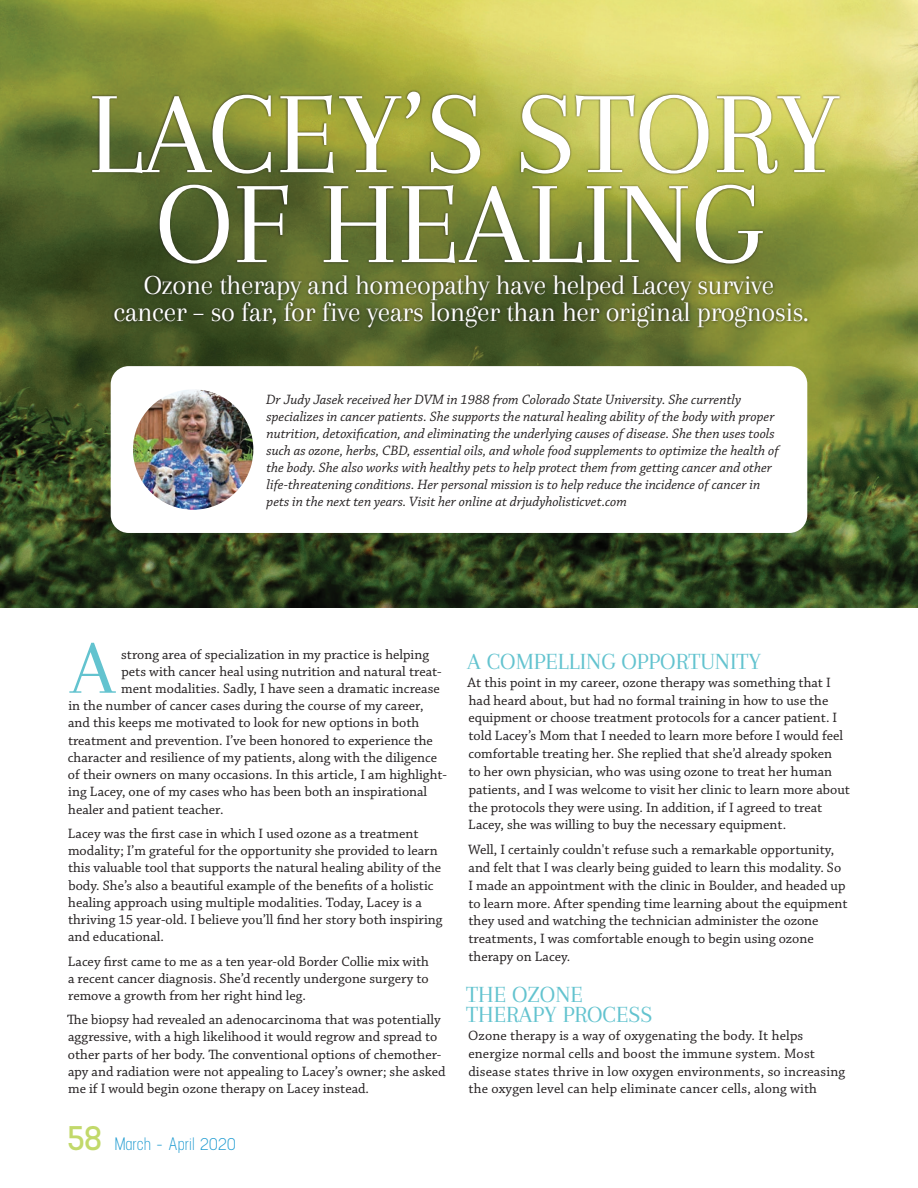
<style>
.page{position:relative;width:918px;height:1188px;background:#fff}
.page>*{position:absolute;margin:0;border:0;box-sizing:border-box;transform-origin:0 0}
.t1{font:120.6px "Arapey";color:#fff}
.t2{font:79.35px "Arapey";color:#63c3cf}
.t3{font:28.5px "Arapey";letter-spacing:-.02em;color:#fff}
.lacey_s{font:24px/20.2px "Arapey";color:#63c3cf}
.t4{font:18px "Neusa";color:#1b99d0}
.t5{font:14.25px/17.9px "Chaparral Pro";color:#231f20}
.t6{font:italic 14.25px/17.1px "Chaparral Pro";color:#231f20}
.s1{font-weight:600;font-size:36px;color:#c2d96a}
</style>
<div class="page">
<img style="left:0;top:0;width:918px;height:608px">
<div style="left:111px;top:366px;width:696px;height:167px;background:#fff;border-radius:18px"></div>
<img style="left:133px;top:389px;width:120px;height:121px;border-radius:60px">
<div style="left:90px;top:90px;width:752px;height:176px;background:#231f20;opacity:.75"></div>
<div style="left:111px;top:272px;width:700px;height:60px;background:#231f20;opacity:.75"></div>
<p class="t1" style="left:88px;top:67px;width:754px">LACEY’S STORY</p>
<p class="t1" style="left:156px;top:157px;width:609px">OF HEALING</p>
<p class="t3" style="left:113px;top:297px;width:697px">cancer – so far, for five years longer than her original prognosis.</p>
<p class="t3" style="left:144px;top:270px;width:632px">Ozone therapy and homeopathy have helped Lacey survive</p>
<p class="t6" style="left:266px;top:391px;width:514px">Dr Judy Jasek received her DVM in 1988 from Colorado State University. She currently specializes in cancer patients. She supports the natural healing ability of the body with proper nutrition, detoxification, and eliminating the underlying causes of disease. She then uses tools such as ozone, herbs, CBD, essential oils, and whole food supplements to optimize the health of the body. She also works with healthy pets to help protect them from getting cancer and other life-threatening conditions. Her personal mission is to help reduce the incidence of cancer in pets in the next ten years. Visit her online at drjudyholisticvet.com</p>
<p class="t2" style="left:70px;top:624px;width:46px">A</p>
<p class="t5" style="left:121px;top:646px;width:309px">strong area of specialization in my practice is helping</p>
<p class="t5" style="left:121px;top:663px;width:322px">pets with cancer heal using nutrition and natural treat-</p>
<p class="t5" style="left:121px;top:680px;width:320px">ment modalities. Sadly, I have seen a dramatic increase</p>
<p class="t5" style="left:68px;top:697px;width:357px">in the number of cancer cases during the course of my career,</p>
<p class="t5" style="left:68px;top:714px;width:353px">and this keeps me motivated to look for new options in both</p>
<p class="t5" style="left:68px;top:732px;width:366px">treatment and prevention. I’ve been honored to experience the</p>
<p class="t5" style="left:68px;top:749px;width:371px">character and resilience of my patients, along with the diligence</p>
<p class="t5" style="left:68px;top:766px;width:380px">of their owners on many occasions. In this article, I am highlight-</p>
<p class="t5" style="left:68px;top:784px;width:360px">ing Lacey, one of my cases who has been both an inspirational</p>
<p class="t5" style="left:68px;top:801px;width:157px">healer and patient teacher.</p>
<p class="t5" style="left:68px;top:825px;width:376px;line-height:17.2px">Lacey was the first case in which I used ozone as a treatment modality; I’m grateful for the opportunity she provided to learn this valuable tool that supports the natural healing ability of the body. She’s also a beautiful example of the benefits of a holistic healing approach using multiple modalities. Today, Lacey is a thriving 15 year-old. I believe you’ll find her story both inspiring and educational.</p>
<p class="t5" style="left:68px;top:953px;width:363px;line-height:17.2px;text-align:justify">Lacey first came to me as a ten year-old Border Collie mix with a recent cancer diagnosis. She’d recently undergone surgery to remove a growth from her right hind leg.</p>
<p class="t5" style="left:67px;top:1012px;width:380px;line-height:17.2px">The biopsy had revealed an adenocarcinoma that was potentially aggressive, with a high likelihood it would regrow and spread to other parts of her body. The conventional options of chemother&shy;apy and radiation were not appealing to Lacey’s owner; she asked me if I would begin ozone therapy on Lacey instead.</p>
<p class="t4" style="left:68px;top:1133px;width:170px"><span class="s1">58</span> March - April 2020</p>
<p class="lacey_s" style="left:467px;top:651px;width:296px">A COMPELLING OPPORTUNITY</p>
<p class="t5" style="left:468px;top:674px;width:384px">At this point in my career, ozone therapy was something that I had heard about, but had no formal training in how to use the equipment or choose treatment protocols for a cancer patient. I told Lacey’s Mom that I needed to learn more before I would feel comfortable treating her. She replied that she’d already spoken<br>to her own physician, who was using ozone to treat her human patients, and I was welcome to visit her clinic to learn more about the protocols they were using. In addition, if I agreed to treat Lacey, she was willing to buy the necessary equipment.</p>
<p class="t5" style="left:468px;top:841px;width:381px">Well, I certainly couldn't refuse such a remarkable opportunity, and felt that I was clearly being guided to learn this modality. So I made an appointment with the clinic in Boulder, and headed up to learn more. After spending time learning about the equipment they used and watching the technician administer the ozone treatments, I was comfortable enough to begin using ozone therapy on Lacey.</p>
<p class="lacey_s" style="left:466px;top:984px;width:188px">THE OZONE<br>THERAPY PROCESS</p>
<p class="t5" style="left:468px;top:1027px;width:378px">Ozone therapy is a way of oxygenating the body. It helps energize normal cells and boost the immune system. Most disease states thrive in low oxygen environments, so increasing the oxygen level can help eliminate cancer cells, along with</p>
</div>
